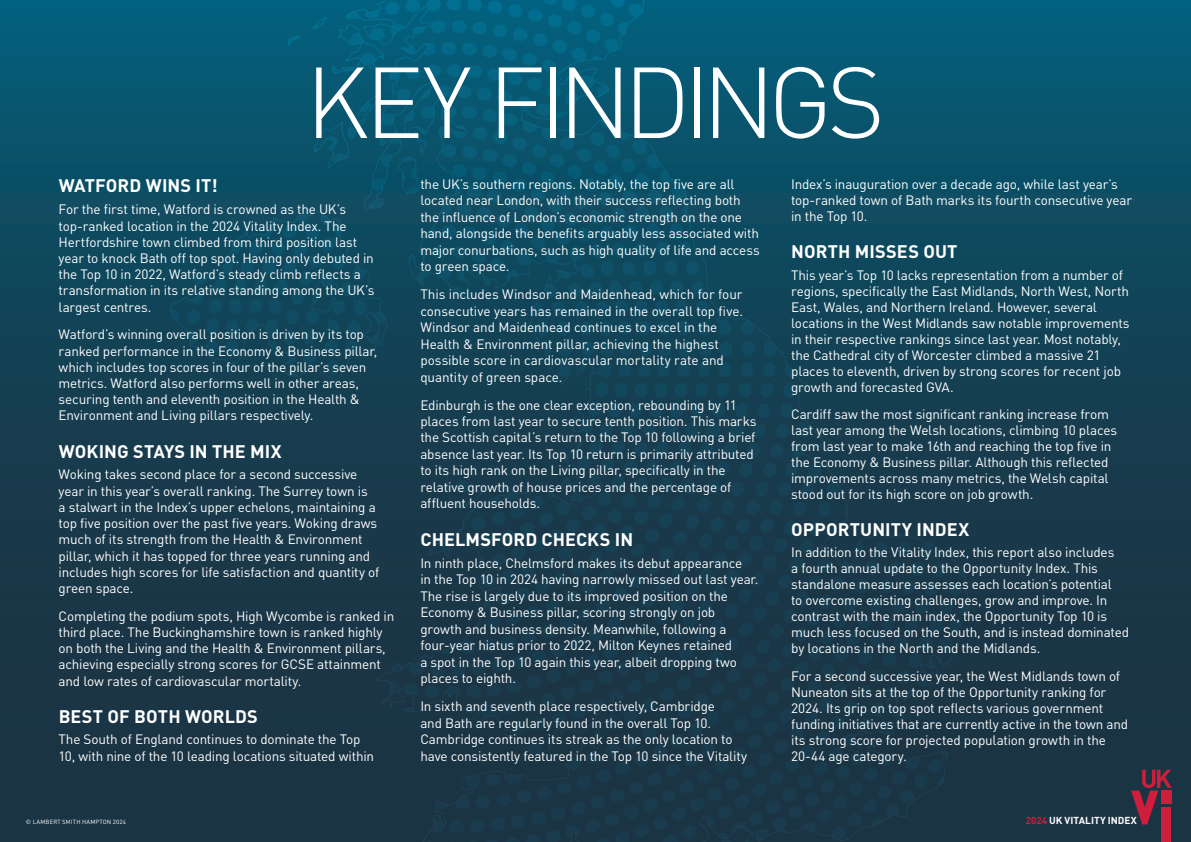
<style>
.page{position:relative;width:1191px;height:842px;background:#fff}
.page>*{position:absolute;margin:0;border:0;box-sizing:border-box;transform-origin:0 0}
.t1{font:300 99px "DIN Pro";letter-spacing:-.075em;color:#fff}
.t2{font:700 18px "DIN Pro";letter-spacing:.005em;color:#fff}
.t3{font:13.5px/16.5px "DIN Pro";letter-spacing:-.015em;color:#fff}
.t4{font:700 10px "DIN Pro";color:#fff}
.t5{font:6px "DIN Pro";letter-spacing:.035em;color:#fff}
.s1{color:#ce1e3c}
</style>
<div class="page">
<div style="left:0;top:0;width:1191px;height:842px;background:linear-gradient(to bottom,#065972,#202c39)"></div>
<img style="left:170px;top:0;width:798px;height:842px">
<div style="left:1161px;top:807px;width:10px;height:35px;background:#ce1e3c"></div>
<svg style="left:1131px;top:770px;width:40px;height:54px;background:#712940"></svg>
<h1 class="t1" style="left:305px;top:35px;width:581px">KEY FINDINGS</h1>
<h2 class="t2" style="left:59px;top:174px;width:160px">WATFORD WINS IT!</h2>
<p class="t3" style="left:59px;top:201px;width:317px;line-height:16.2px">For the first time, Watford is crowned as the UK’s top-ranked location in the 2024 Vitality Index. The Hertfordshire town climbed from third position last year to knock Bath off top spot. Having only debuted in the Top 10 in 2022, Watford’s steady climb reflects a transformation in its relative standing among the UK’s largest centres.</p>
<p class="t3" style="left:59px;top:326px;width:320px;line-height:16.2px">Watford’s winning overall position is driven by its top ranked performance in the Economy &amp; Business pillar, which includes top scores in four of the pillar’s seven metrics. Watford also performs well in other areas, securing tenth and eleventh position in the Health &amp; Environment and Living pillars respectively.</p>
<h2 class="t2" style="left:59px;top:439px;width:224px">WOKING STAYS IN THE MIX</h2>
<p class="t3" style="left:59px;top:466px;width:322px;line-height:16.2px">Woking takes second place for a second successive year in this year’s overall ranking. The Surrey town is<br>a stalwart in the Index’s upper echelons, maintaining a top five position over the past five years. Woking draws much of its strength from the Health &amp; Environment pillar, which it has topped for three years running and includes high scores for life satisfaction and quantity of green space.</p>
<p class="t3" style="left:59px;top:607px;width:337px;line-height:16.2px">Completing the podium spots, High Wycombe is ranked in third place. The Buckinghamshire town is ranked highly on both the Living and the Health &amp; Environment pillars, achieving especially strong scores for GCSE attainment and low rates of cardiovascular mortality.</p>
<h2 class="t2" style="left:59px;top:704px;width:201px">BEST OF BOTH WORLDS</h2>
<p class="t3" style="left:59px;top:731px;width:317px;line-height:16.2px">The South of England continues to dominate the Top<br>10, with nine of the 10 leading locations situated within</p>
<p class="t3" style="left:420px;top:175px;width:341px">the UK’s southern regions. Notably, the top five are all located near London, with their success reflecting both the influence of London’s economic strength on the one hand, alongside the benefits arguably less associated with major conurbations, such as high quality of life and access to green space.</p>
<p class="t3" style="left:420px;top:286px;width:324px">This includes Windsor and Maidenhead, which for four consecutive years has remained in the overall top five.<br>Windsor and Maidenhead continues to excel in the Health &amp; Environment pillar, achieving the highest possible score in cardiovascular mortality rate and quantity of green space.</p>
<p class="t3" style="left:420px;top:396px;width:338px">Edinburgh is the one clear exception, rebounding by 11 places from last year to secure tenth position. This marks the Scottish capital’s return to the Top 10 following a brief absence last year. Its Top 10 return is primarily attributed to its high rank on the Living pillar, specifically in the relative growth of house prices and the percentage of affluent households.</p>
<h2 class="t2" style="left:420px;top:527px;width:214px">CHELMSFORD CHECKS IN</h2>
<p class="t3" style="left:420px;top:554px;width:340px">In ninth place, Chelmsford makes its debut appearance<br>in the Top 10 in 2024 having narrowly missed out last year.<br>The rise is largely due to its improved position on the Economy &amp; Business pillar, scoring strongly on job growth and business density. Meanwhile, following a four-year hiatus prior to 2022, Milton Keynes retained<br>a spot in the Top 10 again this year, albeit dropping two places to eighth.</p>
<p class="t3" style="left:420px;top:697px;width:328px">In sixth and seventh place respectively, Cambridge<br>and Bath are regularly found in the overall Top 10.<br>Cambridge continues its streak as the only location to have consistently featured in the Top 10 since the Vitality</p>
<p class="t3" style="left:791px;top:175px;width:342px;line-height:16px">Index’s inauguration over a decade ago, while last year’s top-ranked town of Bath marks its fourth consecutive year in the Top 10.</p>
<h2 class="t2" style="left:791px;top:239px;width:168px">NORTH MISSES OUT</h2>
<p class="t3" style="left:791px;top:266px;width:340px;line-height:16px">This year’s Top 10 lacks representation from a number of regions, specifically the East Midlands, North West, North East, Wales, and Northern Ireland. However, several locations in the West Midlands saw notable improvements in their respective rankings since last year. Most notably, the Cathedral city of Worcester climbed a massive 21 places to eleventh, driven by strong scores for recent job growth and forecasted GVA.</p>
<p class="t3" style="left:791px;top:405px;width:327px;line-height:16px">Cardiff saw the most significant ranking increase from last year among the Welsh locations, climbing 10 places from last year to make 16th and reaching the top five in the Economy &amp; Business pillar. Although this reflected improvements across many metrics, the Welsh capital stood out for its high score on job growth.</p>
<h2 class="t2" style="left:791px;top:517px;width:179px">OPPORTUNITY INDEX</h2>
<p class="t3" style="left:791px;top:544px;width:339px;line-height:16px">In addition to the Vitality Index, this report also includes<br>a fourth annual update to the Opportunity Index. This standalone measure assesses each location’s potential<br>to overcome existing challenges, grow and improve. In contrast with the main index, the Opportunity Top 10 is much less focused on the South, and is instead dominated by locations in the North and the Midlands.</p>
<p class="t3" style="left:791px;top:667px;width:339px;line-height:16px">For a second successive year, the West Midlands town of Nuneaton sits at the top of the Opportunity ranking for 2024. Its grip on top spot reflects various government funding initiatives that are currently active in the town and its strong score for projected population growth in the 20-44 age category.</p>
<p class="t5" style="left:26px;top:818px;width:101px">© LAMBERT SMITH HAMPTON 2024</p>
<p class="t4" style="left:1025px;top:813px;width:113px"><span class="s1">2024</span> UK VITALITY INDEX</p>
</div>
